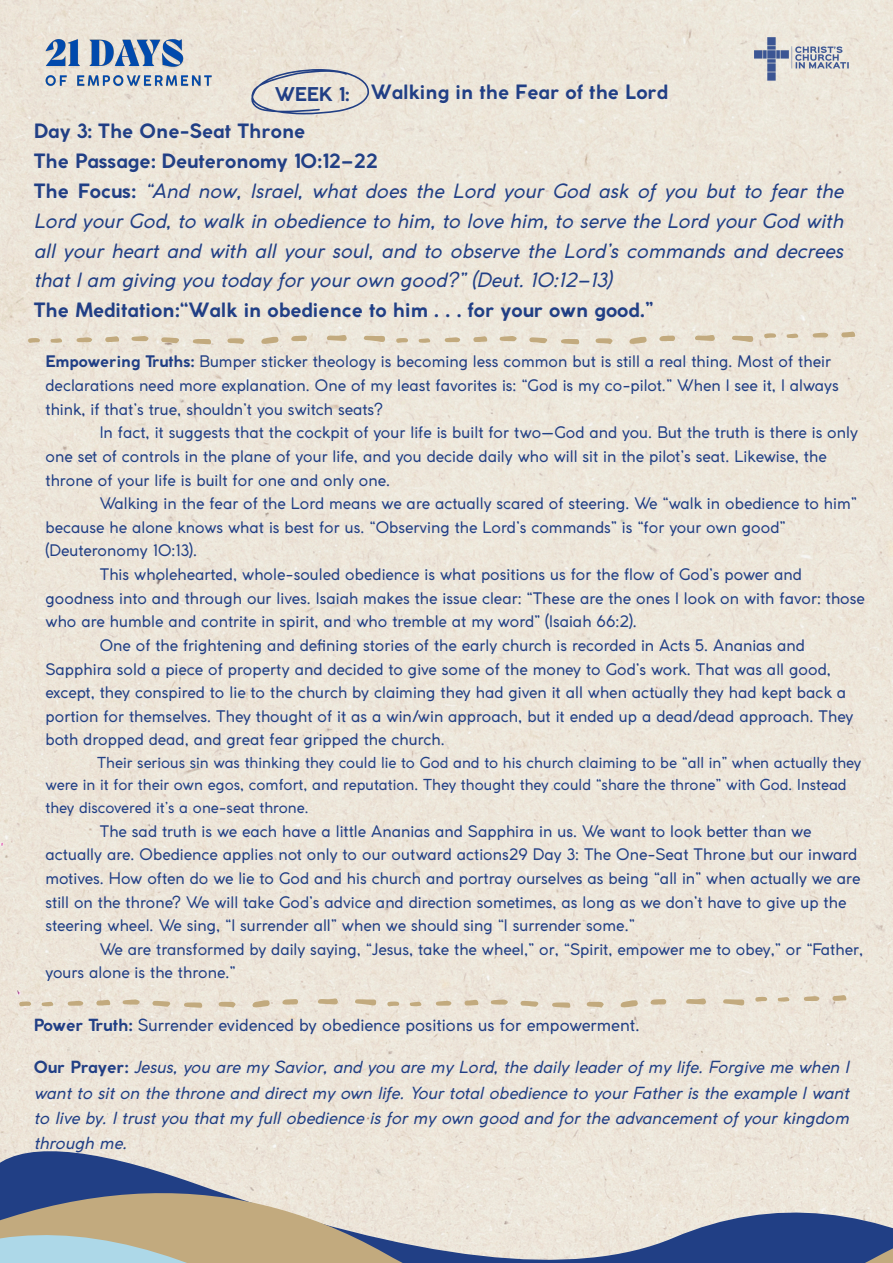
<style>
.page{position:relative;width:893px;height:1263px;background:#fff}
.page>*{position:absolute;margin:0;border:0;box-sizing:border-box;transform-origin:0 0}
.t1{font:italic 19.5px/29.8px "Coco Gothic";color:#213f85}
.t2{font:700 19.5px "Coco Gothic";color:#213f85}
.t3{font:700 18.75px "Coco Gothic";color:#213f85}
.t4{font:italic 16.58px/25.3px "Coco Gothic";color:#213f85}
.t5{font:16.58px "Coco Gothic";color:#213f85}
.t6{font:15.75px/23.6px "Coco Gothic";color:#213f85}
.t7{font:15px/22.5px "Coco Gothic";color:#213f85}
.s1{font-weight:700;font-style:normal}
.s2{font-weight:700}
</style>
<div class="page">
<div style="left:0;top:0;width:893px;height:828px;background:#ece6da"></div>
<div style="left:0;top:828px;width:893px;height:264px;background:#ece6d9"></div>
<svg style="left:0;top:1092px;width:893px;height:171px;fill:#ebe4d8"></svg>
<img style="left:754px;top:33px;width:94px;height:52px">
<svg style="left:364px;top:336px;width:21px;height:6px"></svg>
<svg style="left:261px;top:337px;width:18px;height:7px"></svg>
<svg style="left:327px;top:335px;width:20px;height:6px"></svg>
<svg style="left:193px;top:339px;width:18px;height:5px"></svg>
<svg style="left:161px;top:337px;width:18px;height:6px"></svg>
<svg style="left:227px;top:338px;width:18px;height:6px"></svg>
<svg style="left:291px;top:335px;width:16px;height:6px"></svg>
<svg style="left:131px;top:336px;width:18px;height:5px"></svg>
<svg style="left:105px;top:336px;width:14px;height:6px"></svg>
<svg style="left:76px;top:337px;width:16px;height:5px"></svg>
<svg style="left:28px;top:338px;width:12px;height:5px"></svg>
<svg style="left:50px;top:338px;width:12px;height:5px"></svg>
<svg style="left:732px;top:336px;width:21px;height:6px"></svg>
<svg style="left:629px;top:337px;width:18px;height:7px"></svg>
<svg style="left:695px;top:335px;width:20px;height:6px"></svg>
<svg style="left:561px;top:339px;width:18px;height:5px"></svg>
<svg style="left:529px;top:337px;width:18px;height:6px"></svg>
<svg style="left:595px;top:338px;width:18px;height:6px"></svg>
<svg style="left:659px;top:335px;width:16px;height:6px"></svg>
<svg style="left:499px;top:336px;width:18px;height:5px"></svg>
<svg style="left:473px;top:336px;width:14px;height:6px"></svg>
<svg style="left:445px;top:337px;width:15px;height:5px"></svg>
<svg style="left:396px;top:338px;width:12px;height:5px"></svg>
<svg style="left:418px;top:338px;width:12px;height:5px"></svg>
<svg style="left:841px;top:331px;width:14px;height:6px"></svg>
<svg style="left:812px;top:333px;width:16px;height:4px"></svg>
<svg style="left:764px;top:333px;width:12px;height:5px"></svg>
<svg style="left:786px;top:334px;width:12px;height:4px"></svg>
<svg style="left:355px;top:999px;width:21px;height:6px"></svg>
<svg style="left:252px;top:1000px;width:18px;height:7px"></svg>
<svg style="left:318px;top:998px;width:20px;height:6px"></svg>
<svg style="left:184px;top:1002px;width:18px;height:6px"></svg>
<svg style="left:152px;top:1001px;width:18px;height:6px"></svg>
<svg style="left:218px;top:1002px;width:18px;height:6px"></svg>
<svg style="left:282px;top:999px;width:16px;height:6px"></svg>
<svg style="left:123px;top:999px;width:17px;height:6px"></svg>
<svg style="left:96px;top:1000px;width:14px;height:5px"></svg>
<svg style="left:68px;top:1001px;width:15px;height:5px"></svg>
<svg style="left:19px;top:1001px;width:12px;height:5px"></svg>
<svg style="left:42px;top:1002px;width:11px;height:4px"></svg>
<svg style="left:723px;top:999px;width:21px;height:6px"></svg>
<svg style="left:620px;top:1000px;width:18px;height:7px"></svg>
<svg style="left:686px;top:998px;width:20px;height:6px"></svg>
<svg style="left:552px;top:1002px;width:18px;height:6px"></svg>
<svg style="left:520px;top:1001px;width:18px;height:6px"></svg>
<svg style="left:587px;top:1002px;width:17px;height:6px"></svg>
<svg style="left:650px;top:999px;width:16px;height:6px"></svg>
<svg style="left:491px;top:999px;width:17px;height:6px"></svg>
<svg style="left:464px;top:1000px;width:14px;height:5px"></svg>
<svg style="left:436px;top:1001px;width:15px;height:5px"></svg>
<svg style="left:387px;top:1001px;width:12px;height:5px"></svg>
<svg style="left:410px;top:1002px;width:11px;height:4px"></svg>
<svg style="left:832px;top:995px;width:14px;height:6px"></svg>
<svg style="left:804px;top:996px;width:15px;height:5px"></svg>
<svg style="left:755px;top:997px;width:12px;height:5px"></svg>
<svg style="left:777px;top:997px;width:12px;height:4px"></svg>
<img style="left:42px;top:34px;width:145px;height:44px">
<img style="left:44px;top:75px;width:171px;height:14px">
<svg style="left:251px;top:69px;width:119px;height:45px"></svg>
<h3 class="t3" style="left:275px;top:87px;width:76px">WEEK 1:</h3>
<p class="t2" style="left:371px;top:84px;width:299px">Walking in the Fear of the Lord</p>
<h2 class="t1" style="left:34px;top:118px;width:811px"><span class="s1">Day 3: The One-Seat Throne<br>The Passage: Deuteronomy 10:12–22<br>The Focus:</span> “And now, Israel, what does the Lord your God ask of you but to fear the Lord your God, to walk in obedience to him, to love him, to serve the Lord your God with all your heart and with all your soul, and to observe the Lord’s commands and decrees that I am giving you today for your own good?” (Deut. 10:12–13)<br><span class="s1">The Meditation:“Walk in obedience to him . . . for your own good.”</span></h2>
<p class="t6" style="left:45px;top:351px;width:795px"><span class="s2">Empowering Truths:</span> Bumper sticker theology is becoming less common but is still a real thing. Most of their declarations need more explanation. One of my least favorites is: “God is my co-pilot.” When I see it, I always</p>
<h4 class="t6" style="left:45px;top:398px;width:339px">think, if that’s true, shouldn’t you switch seats?</h4>
<p class="t6" style="left:45px;top:422px;width:814px;text-indent:54px">In fact, it suggests that the cockpit of your life is built for two—God and you. But the truth is there is only one set of controls in the plane of your life, and you decide daily who will sit in the pilot’s seat. Likewise, the throne of your life is built for one and only one.</p>
<p class="t6" style="left:45px;top:493px;width:813px;text-indent:54px">Walking in the fear of the Lord means we are actually scared of steering. We “walk in obedience to him” because he alone knows what is best for us. “Observing the Lord’s commands” is “for your own good”</p>
<p class="t6" style="left:45px;top:540px;width:153px">(Deuteronomy 10:13).</p>
<p class="t6" style="left:45px;top:564px;width:821px;text-indent:54px">This wholehearted, whole-souled obedience is what positions us for the flow of God’s power and goodness into and through our lives. Isaiah makes the issue clear: “These are the ones I look on with favor: those who are humble and contrite in spirit, and who tremble at my word” (Isaiah 66:2).</p>
<p class="t6" style="left:45px;top:635px;width:809px;text-indent:54px">One of the frightening and defining stories of the early church is recorded in Acts 5. Ananias and Sapphira sold a piece of property and decided to give some of the money to God’s work. That was all good, except, they conspired to lie to the church by claiming they had given it all when actually they had kept back a portion for themselves. They thought of it as a win/win approach, but it ended up a dead/dead approach. They</p>
<p class="t6" style="left:45px;top:729px;width:401px">both dropped dead, and great fear gripped the church.</p>
<p class="t7" style="left:45px;top:753px;width:817px;text-indent:52px">Their serious sin was thinking they could lie to God and to his church claiming to be “all in” when actually they were in it for their own egos, comfort, and reputation. They thought they could “share the throne” with God. Instead they discovered it’s a one-seat throne.</p>
<p class="t6" style="left:45px;top:820px;width:816px;text-indent:54px">The sad truth is we each have a little Ananias and Sapphira in us. We want to look better than we actually are. Obedience applies not only to our outward actions29 Day 3: The One-Seat Throne but our inward motives. How often do we lie to God and his church and portray ourselves as being “all in” when actually we are still on the throne? We will take God’s advice and direction sometimes, as long as we don’t have to give up the</p>
<p class="t6" style="left:45px;top:915px;width:591px">steering wheel. We sing, “I surrender all” when we should sing “I surrender some.”</p>
<p class="t6" style="left:100px;top:938px;width:765px">We are transformed by daily saying, “Jesus, take the wheel,” or, “Spirit, empower me to obey,” or “Father,</p>
<p class="t6" style="left:45px;top:962px;width:192px">yours alone is the throne.”</p>
<p class="t5" style="left:34px;top:1019px;width:607px"><span class="s2">Power Truth:</span> Surrender evidenced by obedience positions us for empowerment.</p>
<p class="t4" style="left:34px;top:1056px;width:816px"><span class="s1">Our Prayer:</span> Jesus, you are my Savior, and you are my Lord, the daily leader of my life. Forgive me when I want to sit on the throne and direct my own life. Your total obedience to your Father is the example I want</p>
<p class="t4" style="left:34px;top:1107px;width:816px">to live by. I trust you that my full obedience is for my own good and for the advancement of your kingdom through me.</p>
</div>
